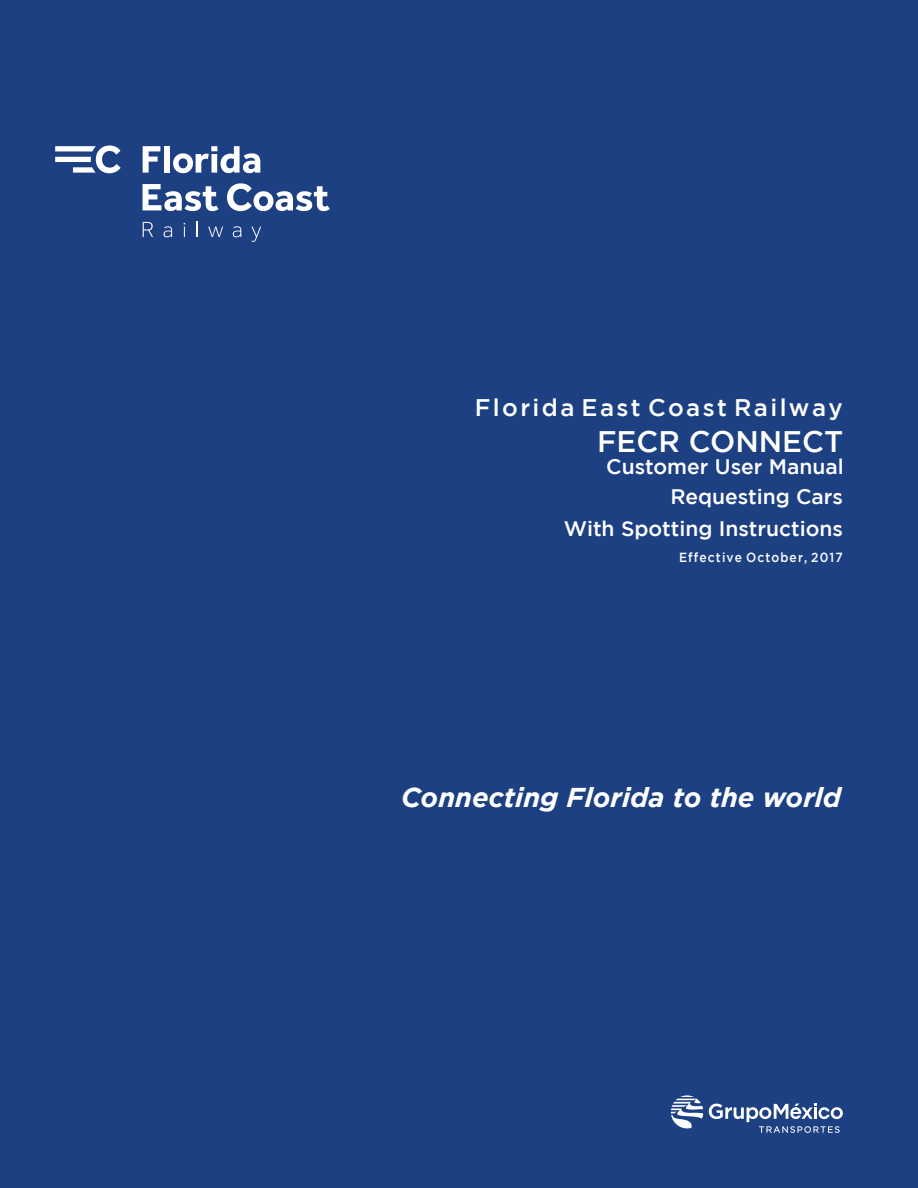
<style>
.page{position:relative;width:918px;height:1188px;background:#1c4081}
.page>*{position:absolute;margin:0;border:0;box-sizing:border-box;transform-origin:0 0}
.t1{font:500 29.7px "Gotham";color:#fff}
.t2{font:italic 700 27.3px "Gotham";color:#fff}
.t3{font:500 24px "Gotham";letter-spacing:.1em;color:#fff}
.t4{font:500 21px/29.4px "Gotham";color:#fff;text-align:right}
.t5{font:500 13.2px "Gotham";letter-spacing:.095em;color:#fff;scale:.91 1}
</style>
<div class="page">
<svg style="left:143px;top:222px;width:10px;height:15px"></svg>
<svg style="left:164px;top:226px;width:8px;height:11px"></svg>
<svg style="left:184px;top:223px;width:1px;height:14px"></svg>
<svg style="left:197px;top:222px;width:1px;height:15px"></svg>
<svg style="left:208px;top:227px;width:15px;height:10px"></svg>
<svg style="left:233px;top:226px;width:8px;height:11px"></svg>
<svg style="left:251px;top:227px;width:10px;height:15px"></svg>
<div style="left:164px;top:146px;width:6px;height:27px;background:#fff"></div>
<svg style="left:173px;top:146px;width:87px;height:27px"></svg>
<svg style="left:143px;top:146px;width:17px;height:27px"></svg>
<svg style="left:143px;top:184px;width:76px;height:27px"></svg>
<svg style="left:227px;top:183px;width:103px;height:28px"></svg>
<svg style="left:55px;top:146px;width:66px;height:27px"></svg>
<svg style="left:671px;top:1095px;width:32px;height:33px"></svg>
<svg style="left:709px;top:1103px;width:134px;height:30px"></svg>
<p class="t3" style="left:475px;top:398px;width:370px">Florida East Coast Railway</p>
<h1 class="t1" style="left:597px;top:430px;width:248px">FECR CONNECT</h1>
<p class="t4" style="left:606px;top:453px;width:239px">Customer User Manual<br>Requesting Cars</p>
<p class="t4" style="left:564px;top:515px;width:281px">With Spotting Instructions</p>
<p class="t5" style="left:679px;top:552px;width:181px">Effective October, 2017</p>
<h2 class="t2" style="left:401px;top:787px;width:442px">Connecting Florida to the world</h2>
</div>
